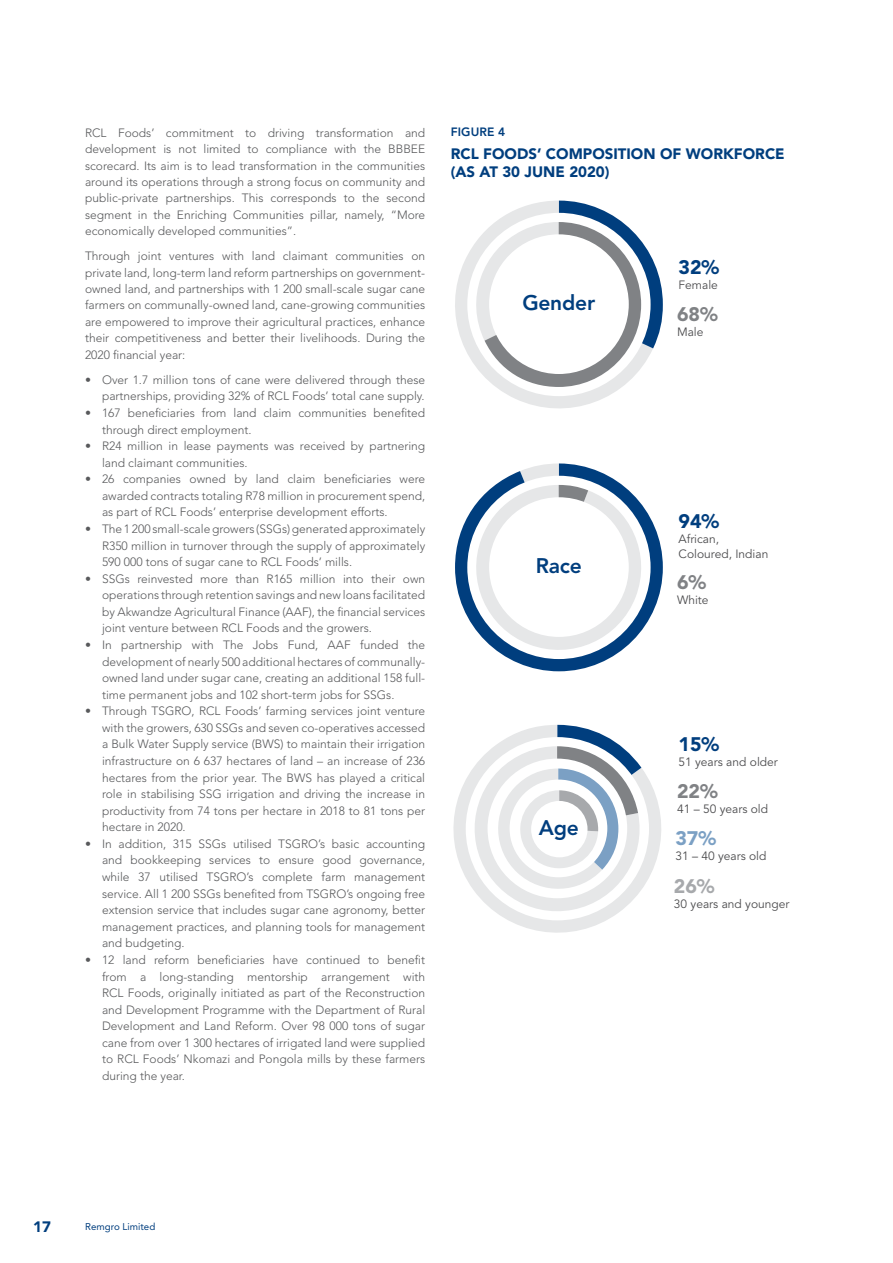
<style>
.page{position:relative;width:893px;height:1263px;background:#fff}
.page>*{position:absolute;margin:0;border:0;box-sizing:border-box;transform-origin:0 0}
.t1{font:800 21px "Avenir LT Std";letter-spacing:-.01em;color:#003e7e}
.t2{font:900 19.5px "Avenir LT Std";color:#003e7e}
.t3{font:900 19.5px "Avenir LT Std";color:#808285}
.t4{font:900 19.5px "Avenir LT Std";color:#7ba0c4}
.t5{font:900 19.5px "Avenir LT Std";color:#a7a9ac}
.t6{font:900 15px/18px "Avenir LT Std";color:#003e7e}
.t7{font:900 15px "Avenir LT Std";color:#003e7e}
.t8{font:300 12px/16.5px "Avenir LT Std";color:#58595b;text-align:justify}
.t9{font:12px/14.4px "Avenir LT Std";color:#4d4d4f}
.t10{font:800 12px "Avenir LT Std";letter-spacing:.015em;color:#003e7e}
.t11{font:9.75px "Avenir LT Std";color:#003e7e}
</style>
<div class="page">
<svg style="left:453px;top:777px;width:208px;height:156px"></svg>
<svg style="left:467px;top:725px;width:180px;height:193px"></svg>
<div style="left:531px;top:801px;width:56px;height:56px;background:#fff;border-radius:28px"></div>
<svg style="left:455px;top:463px;width:208px;height:208px"></svg>
<div style="left:489px;top:497px;width:140px;height:140px;background:#fff;border-radius:70px"></div>
<svg style="left:455px;top:201px;width:208px;height:208px"></svg>
<div style="left:489px;top:234px;width:140px;height:140px;background:#fff;border-radius:70px"></div>
<p class="t8" style="left:85px;top:124px;width:342px">RCL Foods’ commitment to driving transformation and development is not limited to compliance with the BBBEE scorecard. Its aim is to lead transformation in the communities around its operations through a strong focus on community and public-private partnerships. This corresponds to the second segment in the Enriching Communities pillar, namely, “More economically developed communities”.</p>
<p class="t8" style="left:85px;top:248px;width:342px">Through joint ventures with land claimant communities on private land, long-term land reform partnerships on government&shy;owned land, and partnerships with 1 200 small-scale sugar cane farmers on communally-owned land, cane-growing communities are empowered to improve their agricultural practices, enhance their competitiveness and better their livelihoods. During the 2020 financial year:</p>
<p class="t8" style="left:85px;top:371px;width:342px;text-align:right">• Over 1.7 million tons of cane were delivered through these partnerships, providing 32% of RCL Foods’ total cane supply.</p>
<p class="t8" style="left:102px;top:405px;width:325px;text-indent:-17px">• 167 beneficiaries from land claim communities benefited through direct employment.</p>
<p class="t8" style="left:102px;top:438px;width:325px;text-indent:-17px">• R24 million in lease payments was received by partnering land claimant communities.</p>
<p class="t8" style="left:102px;top:471px;width:325px;text-indent:-17px">• 26 companies owned by land claim beneficiaries were awarded contracts totaling R78 million in procurement spend, as part of RCL Foods’ enterprise development efforts.</p>
<p class="t8" style="left:102px;top:521px;width:325px;text-indent:-17px">• The 1 200 small-scale growers (SSGs) generated approximately R350 million in turnover through the supply of approximately 590 000 tons of sugar cane to RCL Foods’ mills.</p>
<p class="t8" style="left:102px;top:570px;width:325px;text-indent:-17px">• SSGs reinvested more than R165 million into their own operations through retention savings and new loans facilitated by Akwandze Agricultural Finance (AAF), the financial services joint venture between RCL Foods and the growers.</p>
<p class="t8" style="left:102px;top:637px;width:325px;text-indent:-17px">• In partnership with The Jobs Fund, AAF funded the development of nearly 500 additional hectares of communally&shy;owned land under sugar cane, creating an additional 158 full&shy;time permanent jobs and 102 short-term jobs for SSGs.</p>
<p class="t8" style="left:102px;top:703px;width:325px;text-indent:-17px">• Through TSGRO, RCL Foods’ farming services joint venture with the growers, 630 SSGs and seven co-operatives accessed a Bulk Water Supply service (BWS) to maintain their irrigation infrastructure on 6 637 hectares of land – an increase of 236 hectares from the prior year. The BWS has played a critical role in stabilising SSG irrigation and driving the increase in productivity from 74 tons per hectare in 2018 to 81 tons per hectare in 2020.</p>
<p class="t8" style="left:102px;top:835px;width:325px;text-indent:-17px">• In addition, 315 SSGs utilised TSGRO’s basic accounting and bookkeeping services to ensure good governance, while 37 utilised TSGRO’s complete farm management service. All 1 200 SSGs benefited from TSGRO’s ongoing free extension service that includes sugar cane agronomy, better management practices, and planning tools for management and budgeting.</p>
<p class="t8" style="left:102px;top:951px;width:325px;text-indent:-17px">• 12 land reform beneficiaries have continued to benefit from a long-standing mentorship arrangement with RCL Foods, originally initiated as part of the Reconstruction and Development Programme with the Department of Rural Development and Land Reform. Over 98 000 tons of sugar cane from over 1 300 hectares of irrigated land were supplied to RCL Foods’ Nkomazi and Pongola mills by these farmers during the year.</p>
<p class="t10" style="left:451px;top:125px;width:56px">FIGURE 4</p>
<p class="t6" style="left:451px;top:145px;width:335px">RCL FOODS’ COMPOSITION OF WORKFORCE (AS AT 30 JUNE 2020)</p>
<h1 class="t1" style="left:522px;top:290px;width:74px">Gender</h1>
<h1 class="t1" style="left:536px;top:553px;width:48px">Race</h1>
<h1 class="t1" style="left:539px;top:816px;width:42px">Age</h1>
<h2 class="t2" style="left:678px;top:256px;width:42px">32%</h2>
<p class="t9" style="left:678px;top:278px;width:41px">Female</p>
<h2 class="t3" style="left:677px;top:303px;width:42px">68%</h2>
<p class="t9" style="left:677px;top:325px;width:28px">Male</p>
<h2 class="t2" style="left:678px;top:510px;width:42px">94%</h2>
<p class="t9" style="left:678px;top:532px;width:91px">African,<br>Coloured, Indian</p>
<h2 class="t3" style="left:677px;top:570px;width:31px">6%</h2>
<p class="t9" style="left:677px;top:593px;width:33px">White</p>
<h2 class="t2" style="left:678px;top:732px;width:42px">15%</h2>
<p class="t9" style="left:678px;top:755px;width:101px">51 years and older</p>
<h2 class="t3" style="left:677px;top:780px;width:42px">22%</h2>
<p class="t9" style="left:677px;top:802px;width:93px">41 – 50 years old</p>
<h2 class="t4" style="left:675px;top:827px;width:42px">37%</h2>
<p class="t9" style="left:675px;top:849px;width:93px">31 – 40 years old</p>
<h2 class="t5" style="left:674px;top:874px;width:42px">26%</h2>
<p class="t9" style="left:674px;top:896px;width:117px">30 years and younger</p>
<p class="t7" style="left:33px;top:1217px;width:19px">17</p>
<p class="t11" style="left:85px;top:1221px;width:72px">Remgro Limited</p>
</div>
